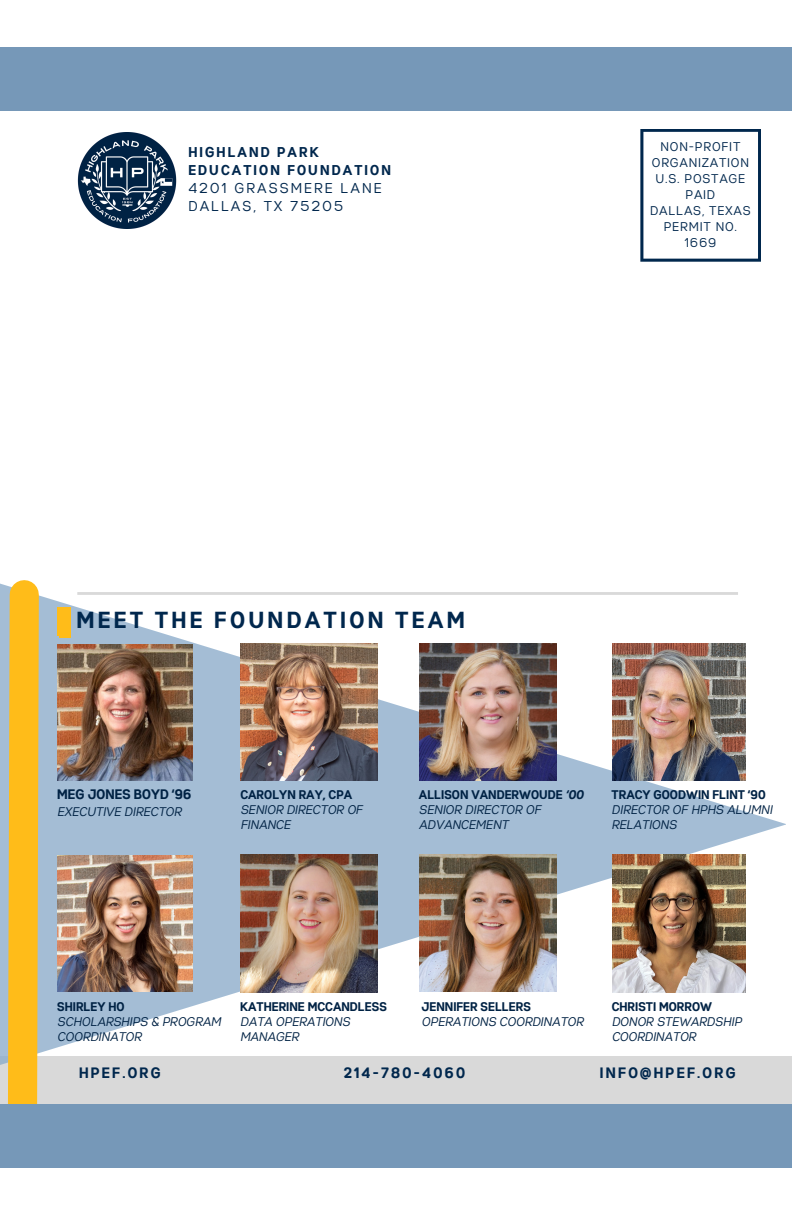
<style>
.page{position:relative;width:792px;height:1224px;background:#fff}
.page>*{position:absolute;margin:0;border:0;box-sizing:border-box;transform-origin:0 0}
.t1{font:700 23.2px "Gabriel Sans Cond";letter-spacing:.15em;color:#00274d}
.t2{font:700 15px "Gabriel Sans Cond";letter-spacing:.15em;color:#00274d}
.t3{font:700 14.2px/17.9px "Gabriel Sans Cond";letter-spacing:.15em;color:#00274d}
.t4{font:700 13.8px "Gabriel Sans Cond";letter-spacing:.01em;color:#024}
.t5{font:12.6px/16px "Gabriel Sans Cond";letter-spacing:.075em;color:#00274d;text-align:center}
.t6{font:italic 12.5px/15px "Gabriel Sans Cond";letter-spacing:.01em;color:#024}
.t7{font:700 12.5px "Gabriel Sans Cond";letter-spacing:.01em;color:#024}
.s1{font-weight:400}
.s2{font-weight:700;font-style:normal}
.s3{font-weight:700}
</style>
<div class="page">
<div style="left:0;top:1057px;width:792px;height:55px;background:#d9d9d9"></div>
<svg style="left:54px;top:600px;width:732px;height:457px"></svg>
<hr style="left:77px;top:592px;width:661px;height:3px;background:#d9d9d9">
<img style="left:77px;top:132px;width:99px;height:97px">
<svg style="left:640px;top:129px;width:121px;height:133px"></svg>
<div style="left:58px;top:608px;width:7px;height:28px;background:#ffbc19"></div>
<img style="left:58px;top:644px;width:134px;height:136px">
<img style="left:241px;top:644px;width:137px;height:137px">
<img style="left:419px;top:643px;width:138px;height:137px">
<img style="left:612px;top:644px;width:134px;height:137px">
<img style="left:58px;top:855px;width:134px;height:137px">
<img style="left:241px;top:855px;width:137px;height:137px">
<img style="left:419px;top:855px;width:138px;height:137px">
<img style="left:612px;top:855px;width:134px;height:137px">
<svg style="left:0;top:580px;width:54px;height:524px;background:#d8be71"></svg>
<div style="left:59px;top:607px;width:11px;height:31px;background:#ffbc19"></div>
<div style="left:0;top:1104px;width:792px;height:64px;background:#7698b8"></div>
<div style="left:0;top:48px;width:792px;height:63px;background:#7698b8"></div>
<p class="t3" style="left:189px;top:144px;width:204px">HIGHLAND PARK<br>EDUCATION FOUNDATION<br><span class="s1">4201 GRASSMERE LANE<br>DALLAS, TX 75205</span></p>
<h2 class="t1" style="left:77px;top:610px;width:390px">MEET THE FOUNDATION TEAM</h2>
<p class="t5" style="left:661px;top:139px;width:81px">NON-PROFIT</p>
<p class="t5" style="left:652px;top:155px;width:99px">ORGANIZATION</p>
<p class="t5" style="left:656px;top:171px;width:91px">U.S. POSTAGE</p>
<p class="t5" style="left:686px;top:187px;width:31px">PAID</p>
<p class="t5" style="left:650px;top:203px;width:102px">DALLAS, TEXAS</p>
<h3 class="t5" style="left:664px;top:219px;width:75px">PERMIT NO.<br>1669</h3>
<h1 class="t4" style="left:58px;top:788px;width:136px">MEG JONES BOYD ‘96</h1>
<p class="t6" style="left:58px;top:805px;width:126px">EXECUTIVE DIRECTOR</p>
<p class="t7" style="left:241px;top:789px;width:113px">CAROLYN RAY, CPA</p>
<p class="t6" style="left:241px;top:803px;width:124px">SENIOR DIRECTOR OF<br>FINANCE</p>
<p class="t6" style="left:419px;top:788px;width:166px"><span class="s2">ALLISON VANDERWOUDE</span> <span class="s3">‘00<br></span>SENIOR DIRECTOR OF<br>ADVANCEMENT</p>
<p class="t6" style="left:612px;top:788px;width:162px"><span class="s2">TRACY GOODWIN FLINT ‘90<br></span>DIRECTOR OF HPHS ALUMNI<br>RELATIONS</p>
<p class="t7" style="left:58px;top:1001px;width:69px">SHIRLEY HO</p>
<p class="t6" style="left:58px;top:1015px;width:165px">SCHOLARSHIPS &amp; PROGRAM<br>COORDINATOR</p>
<p class="t7" style="left:240px;top:1001px;width:148px">KATHERINE MCCANDLESS</p>
<p class="t6" style="left:240px;top:1015px;width:111px">DATA OPERATIONS<br>MANAGER</p>
<p class="t6" style="left:422px;top:1000px;width:163px"><span class="s2">JENNIFER SELLERS<br></span>OPERATIONS COORDINATOR</p>
<p class="t7" style="left:612px;top:1001px;width:102px">CHRISTI MORROW</p>
<p class="t6" style="left:612px;top:1015px;width:131px">DONOR STEWARDSHIP<br>COORDINATOR</p>
<p class="t2" style="left:79px;top:1066px;width:83px">HPEF.ORG</p>
<h2 class="t2" style="left:344px;top:1066px;width:123px">214-780-4060</h2>
<h2 class="t2" style="left:600px;top:1066px;width:137px">INFO@HPEF.ORG</h2>
</div>
